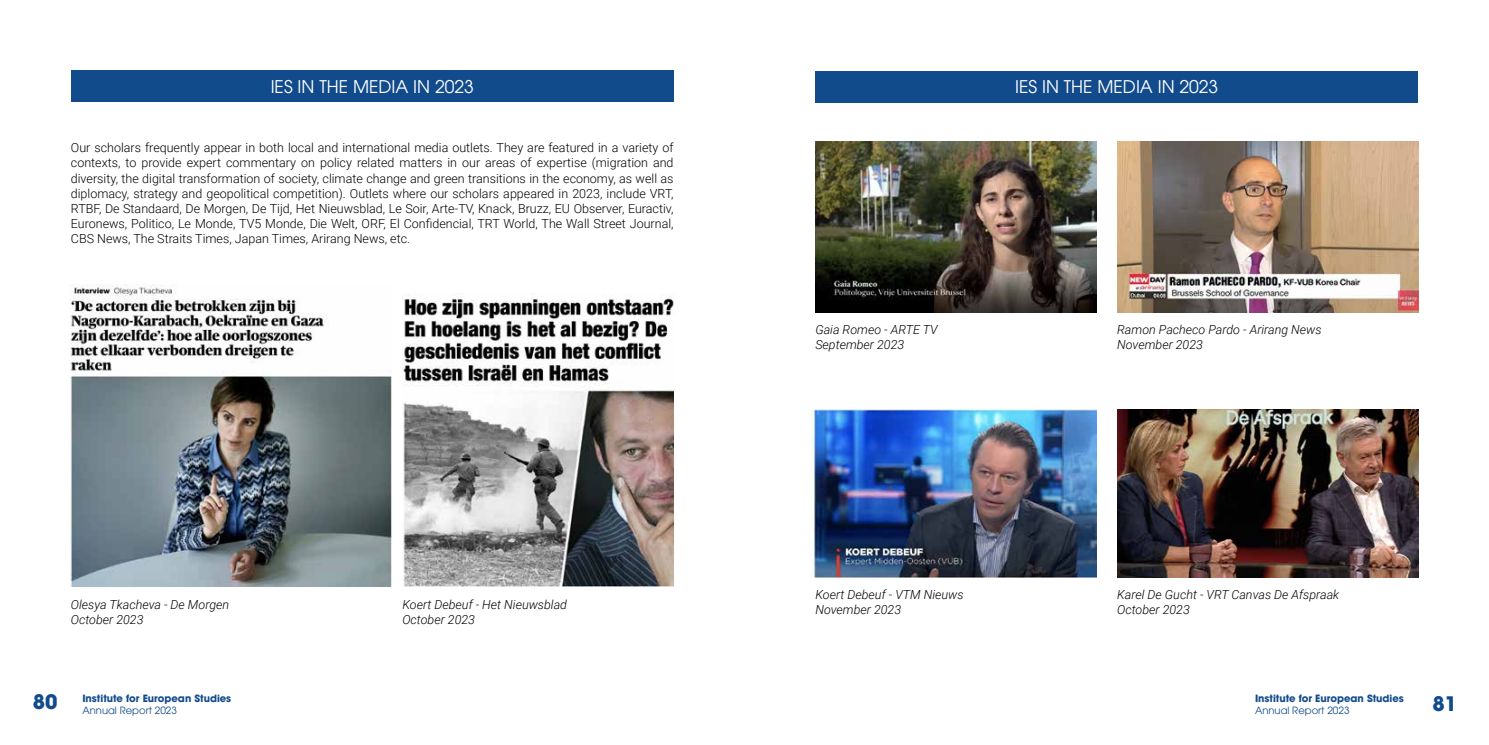
<style>
.page{position:relative;width:1489px;height:745px;background:#fff}
.page>*{position:absolute;margin:0;border:0;box-sizing:border-box;transform-origin:0 0}
.t1{font:700 20px "ITC Avant Garde Pro";color:#124b8b}
.t2{font:17.5px "ITC Avant Garde Pro";color:#fff}
.t3{font:300 12.5px/15px "Roboto";color:#000;text-align:justify}
.t4{font:italic 300 12.5px/15px "Roboto";color:#000}
.t5{font:700 10px/12px "ITC Avant Garde Pro";color:#124b8b}
.t6{font:10px "ITC Avant Garde Pro";color:#124b8b}
.s1{font-weight:400}
</style>
<div class="page">
<div style="left:71px;top:71px;width:602px;height:31px;background:#124b8b"></div>
<img style="left:71px;top:284px;width:320px;height:301px">
<img style="left:402px;top:293px;width:271px;height:292px">
<div style="left:815px;top:71px;width:602px;height:31px;background:#124b8b"></div>
<img style="left:815px;top:142px;width:281px;height:170px">
<img style="left:811px;top:409px;width:285px;height:167px">
<img style="left:1117px;top:142px;width:300px;height:170px">
<img style="left:1117px;top:409px;width:300px;height:167px">
<h2 class="t2" style="left:271px;top:76px;width:205px">IES IN THE MEDIA IN 2023</h2>
<p class="t3" style="left:71px;top:140px;width:604px">Our scholars frequently appear in both local and international media outlets. They are featured in a variety of contexts, to provide expert commentary on policy related matters in our areas of expertise (migration and diversity, the digital transformation of society, climate change and green transitions in the economy, as well as diplomacy, strategy and geopolitical competition). Outlets where our scholars appeared in 2023, include VRT, RTBF, De Standaard, De Morgen, De Tijd, Het Nieuwsblad, Le Soir, Arte-TV, Knack, Bruzz, EU Observer, Euractiv, Euronews, Politico, Le Monde, TV5 Monde, Die Welt, ORF, El Confidencial, TRT World, The Wall Street Journal, CBS News, The Straits Times, Japan Times, Arirang News, etc.</p>
<p class="t4" style="left:71px;top:596px;width:160px">Olesya Tkacheva - De Morgen<br>October 2023</p>
<p class="t4" style="left:402px;top:596px;width:166px">Koert Debeuf - Het Nieuwsblad<br>October 2023</p>
<h2 class="t2" style="left:1015px;top:76px;width:205px">IES IN THE MEDIA IN 2023</h2>
<p class="t4" style="left:815px;top:321px;width:124px">Gaia Romeo - ARTE TV<br>September 2023</p>
<p class="t4" style="left:1117px;top:321px;width:206px">Ramon Pacheco Pardo - Arirang News<br>November 2023</p>
<p class="t4" style="left:815px;top:586px;width:150px">Koert Debeuf - VTM Nieuws<br>November 2023</p>
<p class="t4" style="left:1117px;top:586px;width:223px">Karel De Gucht - VRT Canvas De Afspraak<br>October 2023</p>
<p class="t5" style="left:33px;top:692px;width:200px;text-indent:50px">Institute for European Studies<br><sup>80</sup> <span class="s1">Annual Report 2023</span></p>
<h1 class="t1" style="left:1432px;top:689px;width:26px">81</h1>
<p class="t5" style="left:1254px;top:692px;width:150px">Institute for European Studies</p>
<p class="t6" style="left:1254px;top:704px;width:96px">Annual Report 2023</p>
</div>
